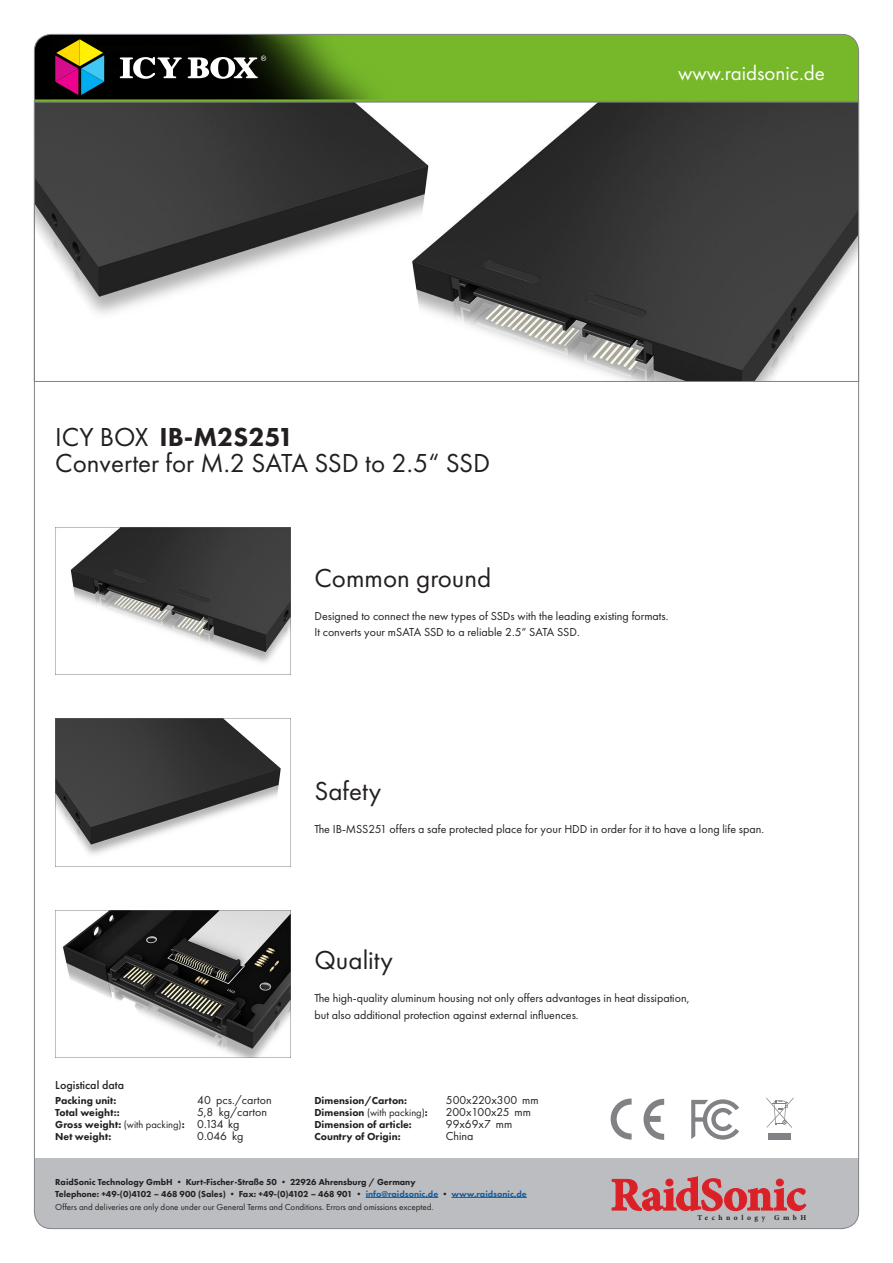
<style>
.page{position:relative;width:893px;height:1263px;background:#fff}
.page>*{position:absolute;margin:0;border:0;box-sizing:border-box;transform-origin:0 0}
.t1{font:27px "Futura PT";color:#231f20}
.t2{font:800 27px "Futura PT";color:#231f20}
.t3{font:21px "Futura PT";color:#fff}
.t4{font:12px/16.5px "Futura PT";color:#231f20}
.t5{font:500 12px "Futura PT";color:#231f20}
.t6{font:800 10.5px/12px "Futura PT";color:#231f20}
.t7{font:800 9px/12px "Futura PT";color:#231f20}
.t8{font:9px "Futura PT";color:#231f20}
.t9{font:700 7.5px "Minion Pro";letter-spacing:.47em;color:#231f20}
.s1{font-weight:400}
.s2{color:#175d9e}
</style>
<div class="page">
<svg style="left:36px;top:102px;width:821px;height:280px"></svg>
<img style="left:55px;top:528px;width:236px;height:147px">
<img style="left:55px;top:719px;width:236px;height:147px">
<img style="left:55px;top:910px;width:236px;height:147px">
<svg style="left:691px;top:1099px;width:48px;height:40px"></svg>
<div style="left:768px;top:1134px;width:23px;height:6px;background:#808285"></div>
<svg style="left:766px;top:1097px;width:27px;height:31px"></svg>
<svg style="left:611px;top:1098px;width:21px;height:41px"></svg>
<svg style="left:643px;top:1099px;width:21px;height:41px"></svg>
<div style="left:34px;top:1159px;width:825px;height:69px;background:#bcbdc0"></div>
<svg style="left:612px;top:1176px;width:194px;height:35px"></svg>
<svg style="left:34px;top:34px;width:825px;height:68px;background:#5c8d24"></svg>
<svg style="left:120px;top:56px;width:146px;height:23px"></svg>
<svg style="left:55px;top:39px;width:49px;height:56px;background:#725e53"></svg>
<hr style="left:366px;top:1197px;width:72px;height:1px;background:#175d9e">
<hr style="left:451px;top:1197px;width:76px;height:1px;background:#175d9e">
<h2 class="t3" style="left:678px;top:60px;width:148px">www.raidsonic.de</h2>
<h1 class="t2" style="left:55px;top:420px;width:240px"><span class="s1">ICY BOX</span> IB-M2S251</h1>
<h1 class="t1" style="left:55px;top:447px;width:436px">Converter for M.2 SATA SSD to 2.5“ SSD</h1>
<h1 class="t1" style="left:314px;top:562px;width:178px">Common ground</h1>
<p class="t4" style="left:314px;top:607px;width:356px">Designed to connect the new types of SSDs with the leading existing formats.<br>It converts your mSATA SSD to a reliable 2.5“ SATA SSD.</p>
<h1 class="t1" style="left:314px;top:775px;width:68px">Safety</h1>
<p class="t4" style="left:314px;top:820px;width:451px">The IB-MSS251 offers a safe protected place for your HDD in order for it to have a long life span.</p>
<p class="t5" style="left:55px;top:1078px;width:70px">Logistical data</p>
<h1 class="t1" style="left:314px;top:944px;width:80px">Quality</h1>
<p class="t4" style="left:314px;top:990px;width:376px">The high-quality aluminum housing not only offers advantages in heat dissipation, but also additional protection against external influences.</p>
<p class="t4" style="left:197px;top:1092px;width:76px">40 pcs./carton</p>
<p class="t4" style="left:446px;top:1092px;width:94px">500x220x300 mm</p>
<p class="t4" style="left:197px;top:1103px;width:71px">5,8 kg/carton</p>
<p class="t4" style="left:446px;top:1103px;width:87px">200x100x25 mm</p>
<p class="t4" style="left:197px;top:1115px;width:44px">0.134 kg</p>
<p class="t4" style="left:446px;top:1116px;width:68px">99x69x7 mm</p>
<p class="t4" style="left:197px;top:1127px;width:48px">0.046 kg</p>
<p class="t6" style="left:55px;top:1094px;width:131px">Packing unit:<br>Total weight::<br>Gross weight: <span class="s1">(with packing)</span>:<br>Net weight:</p>
<p class="t6" style="left:314px;top:1094px;width:115px">Dimension/Carton:<br>Dimension <span class="s1">(with packing)</span>:<br>Dimension of article:<br>Country of Origin:</p>
<p class="t4" style="left:446px;top:1127px;width:29px">China</p>
<p class="t7" style="left:55px;top:1175px;width:473px">RaidSonic Technology GmbH • Kurt-Fischer-Straße 50 • 22926 Ahrensburg / Germany<br>Telephone: +49-(0)4102 – 468 900 (Sales) • Fax: +49-(0)4102 – 468 901 • <span class="s2">info@raidsonic.de</span> • <span class="s2">www.raidsonic.de</span></p>
<p class="t8" style="left:55px;top:1202px;width:380px">Offers and deliveries are only done under our General Terms and Conditions. Errors and omissions excepted.</p>
<p class="t9" style="left:697px;top:1212px;width:110px">Technology GmbH</p>
</div>
